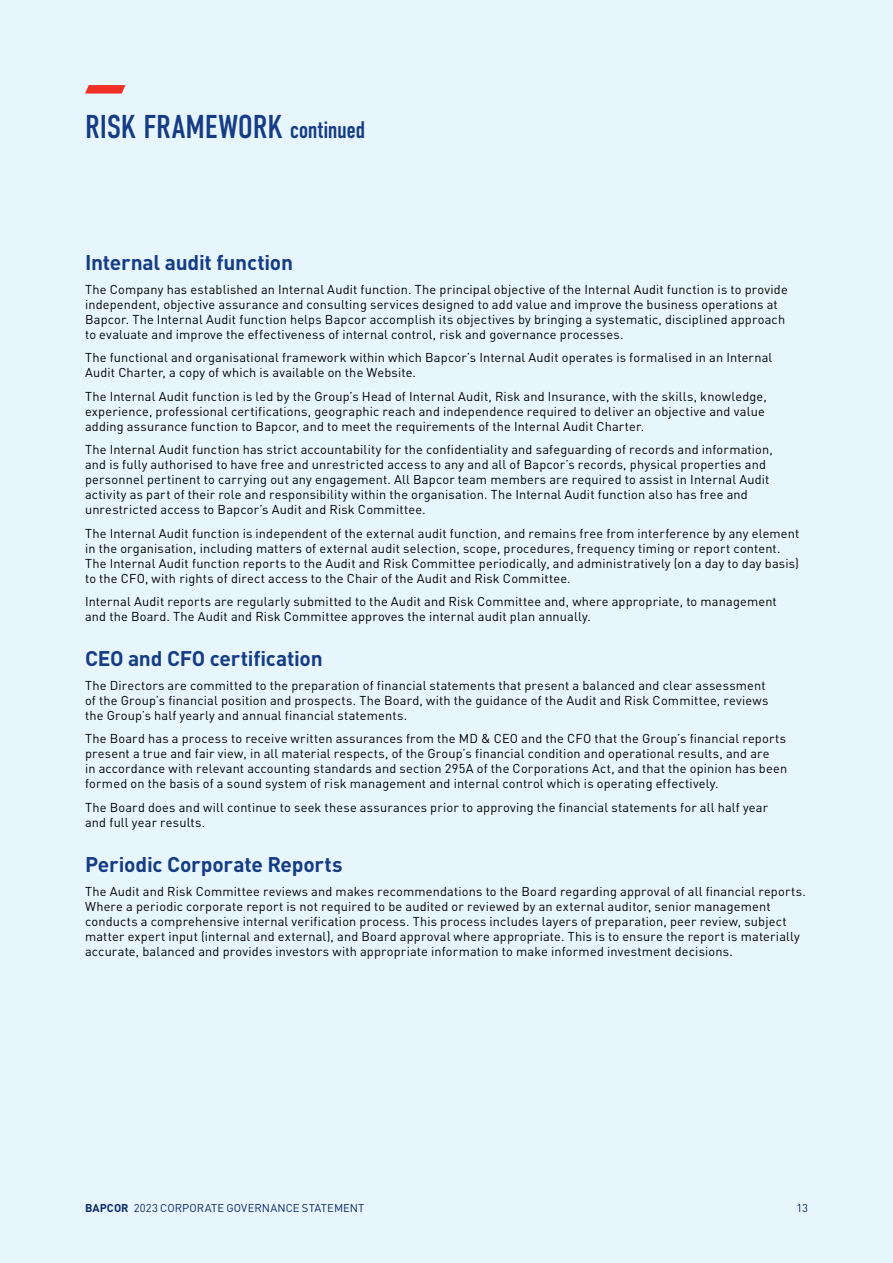
<style>
.page{position:relative;width:893px;height:1263px;background:#e7f6fd}
.page>*{position:absolute;margin:0;border:0;box-sizing:border-box;transform-origin:0 0}
.t1{font:33px "DIN Condensed";color:#153c85}
.t2{font:24px "DIN Condensed";letter-spacing:-.02em;color:#153c85}
.t3{font:700 21px "DIN";letter-spacing:-.015em;color:#153c85}
.t4{font:12.75px/15px "DIN";letter-spacing:.015em;color:#000}
.t5{font:11.25px "DIN";letter-spacing:.005em;color:#0a2968}
.s1{font-weight:700}
</style>
<div class="page">
<svg style="left:85px;top:85px;width:40px;height:9px"></svg>
<h1 class="t1" style="left:85px;top:108px;width:88px">RISK FRAMEWORK</h1>
<h2 class="t2" style="left:290px;top:116px;width:77px">CONTINUED</h2>
<h3 class="t3" style="left:85px;top:249px;width:210px">Internal audit function</h3>
<p class="t4" style="left:85px;top:281px;width:704px">The Company has established an Internal Audit function. The principal objective of the Internal Audit function is to provide independent, objective assurance and consulting services designed to add value and improve the business operations at Bapcor. The Internal Audit function helps Bapcor accomplish its objectives by bringing a systematic, disciplined approach to evaluate and improve the effectiveness of internal control, risk and governance processes.</p>
<p class="t4" style="left:85px;top:350px;width:689px">The functional and organisational framework within which Bapcor’s Internal Audit operates is formalised in an Internal<br>Audit Charter, a copy of which is available on the Website.</p>
<p class="t4" style="left:85px;top:388px;width:683px">The Internal Audit function is led by the Group’s Head of Internal Audit, Risk and Insurance, with the skills, knowledge, experience, professional certifications, geographic reach and independence required to deliver an objective and value adding assurance function to Bapcor, and to meet the requirements of the Internal Audit Charter.</p>
<p class="t4" style="left:85px;top:442px;width:689px">The Internal Audit function has strict accountability for the confidentiality and safeguarding of records and information, and is fully authorised to have free and unrestricted access to any and all of Bapcor’s records, physical properties and personnel pertinent to carrying out any engagement. All Bapcor team members are required to assist in Internal Audit activity as part of their role and responsibility within the organisation. The Internal Audit function also has free and unrestricted access to Bapcor’s Audit and Risk Committee.</p>
<p class="t4" style="left:85px;top:525px;width:716px">The Internal Audit function is independent of the external audit function, and remains free from interference by any element in the organisation, including matters of external audit selection, scope, procedures, frequency timing or report content.<br>The Internal Audit function reports to the Audit and Risk Committee periodically, and administratively (on a day to day basis) to the CFO, with rights of direct access to the Chair of the Audit and Risk Committee.</p>
<p class="t4" style="left:85px;top:594px;width:693px">Internal Audit reports are regularly submitted to the Audit and Risk Committee and, where appropriate, to management and the Board. The Audit and Risk Committee approves the internal audit plan annually.</p>
<h3 class="t3" style="left:85px;top:645px;width:239px">CEO and CFO certification</h3>
<p class="t4" style="left:85px;top:678px;width:685px">The Directors are committed to the preparation of financial statements that present a balanced and clear assessment of the Group’s financial position and prospects. The Board, with the guidance of the Audit and Risk Committee, reviews the Group’s half yearly and annual financial statements.</p>
<p class="t4" style="left:85px;top:731px;width:704px">The Board has a process to receive written assurances from the MD &amp; CEO and the CFO that the Group’s financial reports present a true and fair view, in all material respects, of the Group’s financial condition and operational results, and are<br>in accordance with relevant accounting standards and section 295A of the Corporations Act, and that the opinion has been formed on the basis of a sound system of risk management and internal control which is operating effectively.</p>
<p class="t4" style="left:85px;top:799px;width:685px">The Board does and will continue to seek these assurances prior to approving the financial statements for all half year and full year results.</p>
<h3 class="t3" style="left:85px;top:851px;width:259px">Periodic Corporate Reports</h3>
<p class="t4" style="left:85px;top:883px;width:722px">The Audit and Risk Committee reviews and makes recommendations to the Board regarding approval of all financial reports.<br>Where a periodic corporate report is not required to be audited or reviewed by an external auditor, senior management conducts a comprehensive internal verification process. This process includes layers of preparation, peer review, subject matter expert input (internal and external), and Board approval where appropriate. This is to ensure the report is materially accurate, balanced and provides investors with appropriate information to make informed investment decisions.</p>
<p class="t5" style="left:85px;top:1201px;width:281px"><span class="s1">Bapcor</span> 2023 CORPORATE GOVERNANCE STATEMENT</p>
<p class="t5" style="left:796px;top:1201px;width:13px">13</p>
</div>
